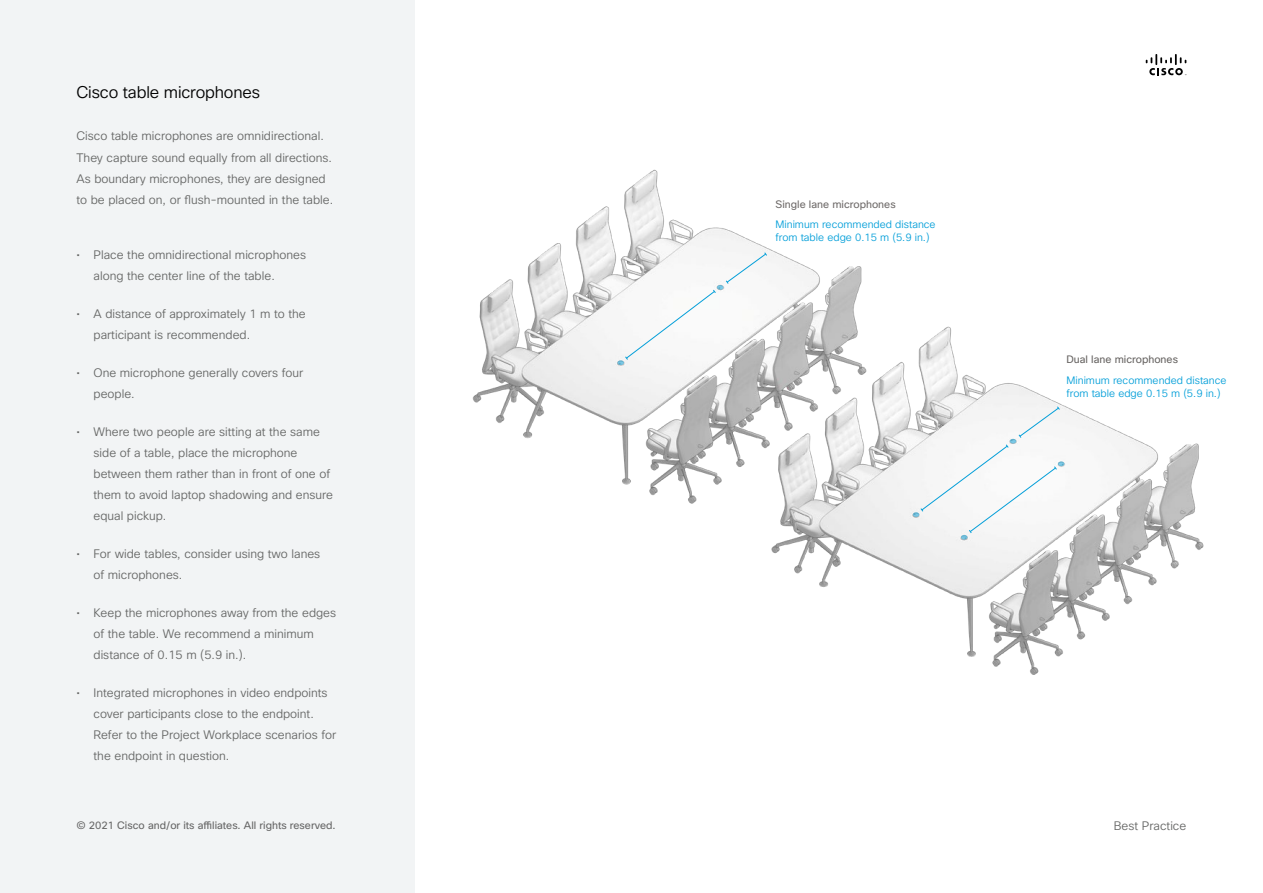
<style>
.page{position:relative;width:1263px;height:893px;background:#fff}
.page>*{position:absolute;margin:0;border:0;box-sizing:border-box;transform-origin:0 0}
.t1{font:300 16.5px "Cisco Sans";letter-spacing:-.01em;color:#000}
.t2{font:300 12px/21px "Cisco Sans";color:#666766}
.t3{font:300 10.5px/12.6px "Cisco Sans";color:#049fd9}
.t4{font:10.5px "Cisco Sans";color:#666}
.t5{font:10.5px "Cisco Sans";color:#6f6b6a}
.t6{font:10.5px "Cisco Sans";color:#686563}
</style>
<div class="page">
<img style="left:472px;top:169px;width:390px;height:335px">
<svg style="left:1146px;top:54px;width:40px;height:21px"></svg>
<div style="left:0;top:0;width:415px;height:893px;background:#f2f4f5"></div>
<img style="left:727px;top:317px;width:477px;height:358px">
<svg style="left:913px;top:406px;width:151px;height:134px"></svg>
<svg style="left:617px;top:252px;width:151px;height:113px"></svg>
<h1 class="t1" style="left:77px;top:81px;width:185px">Cisco table microphones</h1>
<p class="t2" style="left:77px;top:126px;width:258px">Cisco table microphones are omnidirectional.<br>They capture sound equally from all directions.<br>As boundary microphones, they are designed to be placed on, or flush-mounted in the table.</p>
<p class="t2" style="left:94px;top:245px;width:214px;text-indent:-17px">• Place the omnidirectional microphones along the center line of the table.</p>
<p class="t2" style="left:94px;top:304px;width:214px;text-indent:-17px">• A distance of approximately 1 m to the participant is recommended.</p>
<p class="t2" style="left:94px;top:363px;width:211px;text-indent:-17px">• One microphone generally covers four people.</p>
<p class="t2" style="left:94px;top:422px;width:241px;text-indent:-17px">• Where two people are sitting at the same side of a table, place the microphone between them rather than in front of one of them to avoid laptop shadowing and ensure equal pickup.</p>
<p class="t2" style="left:94px;top:544px;width:228px;text-indent:-17px">• For wide tables, consider using two lanes of microphones.</p>
<p class="t2" style="left:94px;top:603px;width:244px;text-indent:-17px">• Keep the microphones away from the edges of the table. We recommend a minimum distance of 0.15 m (5.9 in.).</p>
<p class="t2" style="left:94px;top:683px;width:244px;text-indent:-17px">• Integrated microphones in video endpoints cover participants close to the endpoint.<br>Refer to the Project Workplace scenarios for the endpoint in question.</p>
<p class="t5" style="left:775px;top:198px;width:122px">Single lane microphones</p>
<p class="t3" style="left:775px;top:218px;width:162px">Minimum recommended distance from table edge 0.15 m (5.9 in.)</p>
<p class="t6" style="left:1066px;top:353px;width:113px">Dual lane microphones</p>
<p class="t3" style="left:1066px;top:374px;width:162px">Minimum recommended distance from table edge 0.15 m (5.9 in.)</p>
<p class="t4" style="left:77px;top:819px;width:261px">© 2021 Cisco and/or its affiliates. All rights reserved.</p>
<p class="t4" style="left:204px;top:819px;width:10px">f</p>
<p class="t2" style="left:1114px;top:816px;width:74px">Best Practice</p>
</div>
